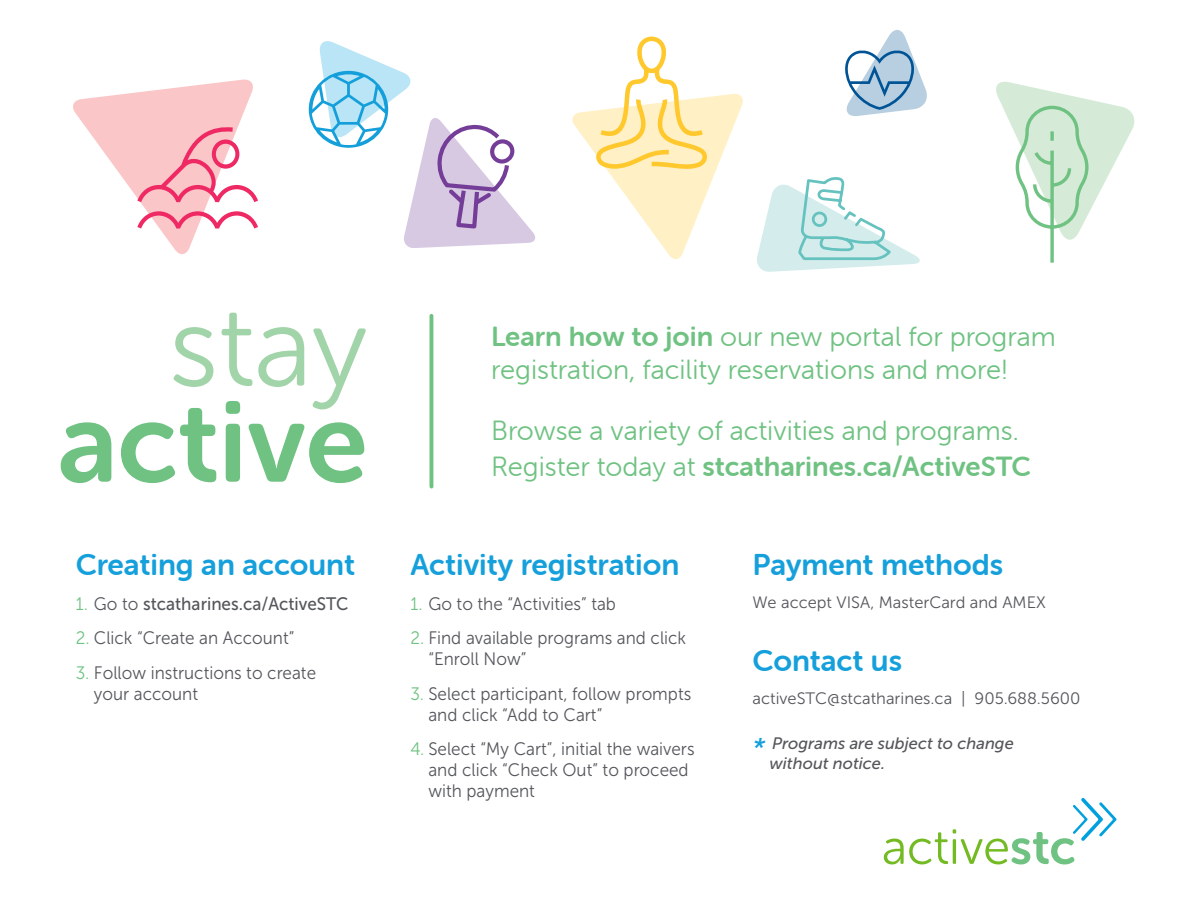
<style>
.page{position:relative;width:1188px;height:918px;background:#fff}
.page>*{position:absolute;margin:0;border:0;box-sizing:border-box;transform-origin:0 0}
.t1{font:113.7px "Museo Sans Rounded 700";color:#6fc282}
.t2{font:113.7px "Museo Sans Rounded 300";color:#a2d4a9}
.Instruction_headings__P{font:30px "Museo Sans Rounded 700";color:#16a0db}
.t3{font:27.6px/33.2px "Museo Sans Rounded 300";color:#6fc282}
.t4{font:27.6px "Museo Sans Rounded 700";color:#6fc282}
.number_list__P{font:18px/21px "Museo Sans 300";color:#54565b;scale:.95 1}
.number_list__P-2{font:18px "Museo Sans 500";color:#54565b;scale:.95 1}
.body__P{font:16.5px "Museo Sans 300";color:#54565b}
.body__P-2{font:italic 16.5px/19.8px "Museo Sans 500";color:#54565b}
.s1{font-family:"Museo Sans 300";color:#6fc282}
.s2{font-family:"Museo Sans 300"}
.s3{color:#6fc282}
.s4{font-family:"Museo Sans Rounded 700"}
.s5{font-family:"Museo Sans Rounded 300"}
.s6{font-size:27px;color:#16a0db}
</style>
<div class="page">
<svg style="left:73px;top:80px;width:185px;height:174px"></svg>
<svg style="left:309px;top:41px;width:226px;height:207px"></svg>
<svg style="left:572px;top:37px;width:171px;height:222px"></svg>
<svg style="left:757px;top:177px;width:163px;height:95px"></svg>
<svg style="left:845px;top:30px;width:82px;height:86px"></svg>
<svg style="left:996px;top:82px;width:138px;height:181px"></svg>
<hr style="left:430px;top:316px;width:3px;height:171px;background:#6fc282">
<svg style="left:884px;top:798px;width:233px;height:66px"></svg>
<p class="t2" style="left:169px;top:285px;width:200px">stay</p>
<p class="t1" style="left:58px;top:379px;width:311px">active</p>
<p class="Instruction_headings__P" style="left:76px;top:548px;width:281px">Creating an account</p>
<p class="number_list__P-2" style="left:76px;top:594px;width:289px"><span class="s1">1.</span> <span class="s2">Go to</span> stcatharines.ca/ActiveSTC</p>
<p class="number_list__P" style="left:76px;top:628px;width:231px"><span class="s3">2.</span> Click “Create an Account”</p>
<p class="number_list__P" style="left:94px;top:662px;width:235px;text-indent:-18px"><span class="s3">3.</span> Follow instructions to create your account</p>
<p class="t3" style="left:491px;top:320px;width:566px"><span class="s4">Learn how to join</span> our new portal for program registration, facility reservations and more!</p>
<p class="t3" style="left:491px;top:415px;width:529px">Browse a variety of activities and programs.</p>
<p class="t4" style="left:491px;top:451px;width:541px"><span class="s5">Register today at</span> stcatharines.ca/ActiveSTC</p>
<p class="Instruction_headings__P" style="left:410px;top:548px;width:270px">Activity registration</p>
<p class="number_list__P" style="left:410px;top:593px;width:218px"><span class="s3">1.</span> Go to the “Activities” tab</p>
<p class="number_list__P" style="left:428px;top:628px;width:273px;text-indent:-18px"><span class="s3">2.</span> Find available programs and click “Enroll Now”</p>
<p class="number_list__P" style="left:428px;top:683px;width:278px;text-indent:-18px"><span class="s3">3.</span> Select participant, follow prompts and click “Add to Cart”</p>
<p class="number_list__P" style="left:428px;top:739px;width:282px;text-indent:-18px"><span class="s3">4.</span> Select “My Cart”, initial the waivers and click “Check Out” to proceed with payment</p>
<p class="Instruction_headings__P" style="left:753px;top:548px;width:252px">Payment methods</p>
<p class="body__P" style="left:753px;top:594px;width:295px">We accept VISA, MasterCard and AMEX</p>
<p class="Instruction_headings__P" style="left:753px;top:644px;width:151px">Contact us</p>
<p class="body__P" style="left:753px;top:689px;width:329px">activeSTC@stcatharines.ca | 905.688.5600</p>
<p class="body__P-2" style="left:770px;top:734px;width:246px;text-indent:-17px"><span class="s6">*</span> Programs are subject to change without notice.</p>
</div>
